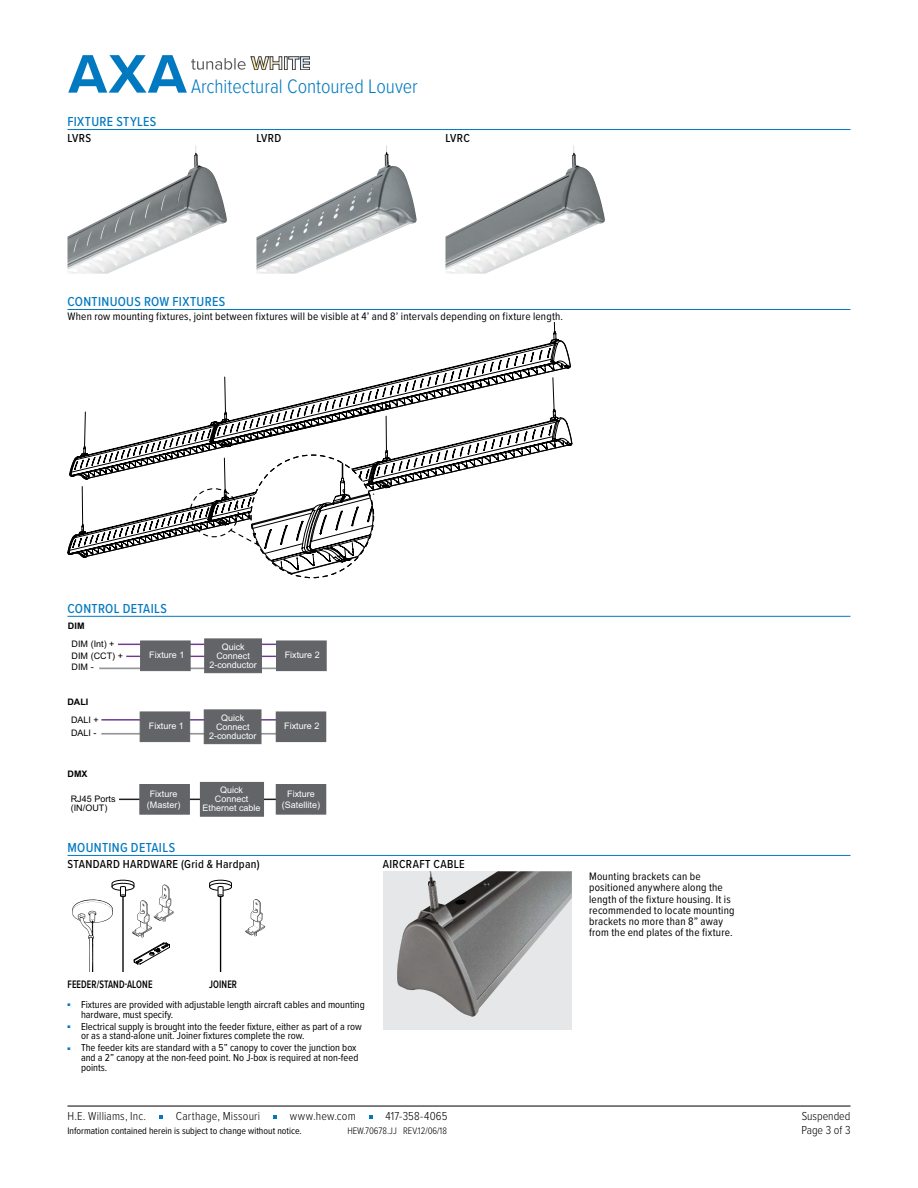
<style>
.page{position:relative;width:918px;height:1188px;background:#fff}
.page>*{position:absolute;margin:0;border:0;box-sizing:border-box;transform-origin:0 0}
.t1{font:700 56.25px "Proxima Nova";color:#0079c1}
.t2{font:300 20.25px "Proxima Nova Cond";color:#0079c1}
.t3{font:500 13.5px "Proxima Nova Cond";letter-spacing:.025em;color:#0079c1}
.t4{font:300 12px "Proxima Nova Cond";letter-spacing:.015em;color:#000}
.t5{font:500 12px "Proxima Nova Cond";letter-spacing:.025em;color:#000}
.t6{font:11.25px/11.2px "Proxima Nova Cond";letter-spacing:.02em;color:#000}
.t7{font:600 11.25px "Proxima Nova Cond";letter-spacing:.01em;color:#000;scale:.85 1}
.t8{font:10.5px/9.8px "Proxima Nova Cond";color:#000}
.t9{font:9.75px "Proxima Nova Cond";color:#000}
.t10{font:300 9.75px "Proxima Nova Cond";color:#000}
.t11{font:9px/9px "Arial";color:#fff;text-align:center}
.t12{font:9px/11.4px "Arial";letter-spacing:.005em;color:#000}
.t13{font:700 9px "Arial";color:#000}
.s1{font-family:"Proxima Nova";font-weight:500;font-size:4.5px;color:#0079c1}
</style>
<div class="page">
<hr style="left:68px;top:129px;width:782px;height:1px;background:#0079c1">
<hr style="left:68px;top:309px;width:782px;height:1px;background:#0079c1">
<hr style="left:68px;top:616px;width:782px;height:1px;background:#0079c1">
<hr style="left:68px;top:855px;width:782px;height:1px;background:#0079c1">
<img style="left:68px;top:145px;width:159px;height:129px">
<img style="left:256px;top:145px;width:161px;height:129px">
<img style="left:446px;top:145px;width:159px;height:129px">
<svg style="left:69px;top:348px;width:503px;height:230px"></svg>
<hr style="left:101px;top:719px;width:176px;height:2px;background:#6f3996">
<hr style="left:101px;top:733px;width:194px;height:2px;background:#939597">
<div style="left:140px;top:712px;width:50px;height:30px;background:#636467"></div>
<div style="left:276px;top:712px;width:50px;height:30px;background:#636467"></div>
<div style="left:204px;top:709px;width:58px;height:35px;background:#636467;border:1px solid #636467"></div>
<hr style="left:126px;top:656px;width:159px;height:1px;background:#6f3996">
<hr style="left:119px;top:799px;width:158px;height:1px;background:#231f20">
<div style="left:139px;top:784px;width:51px;height:31px;background:#636467;border:1px solid #636467"></div>
<div style="left:276px;top:785px;width:50px;height:29px;background:#636467"></div>
<div style="left:276px;top:784px;width:50px;height:31px;border:1px solid #636467"></div>
<div style="left:200px;top:782px;width:63px;height:34px;background:#636467"></div>
<div style="left:200px;top:782px;width:64px;height:35px;border:1px solid #636467"></div>
<hr style="left:118px;top:644px;width:167px;height:1px;background:#6f3996">
<hr style="left:99px;top:668px;width:198px;height:1px;background:#939597">
<div style="left:140px;top:641px;width:51px;height:30px;background:#636467"></div>
<div style="left:277px;top:641px;width:49px;height:30px;background:#636467"></div>
<div style="left:276px;top:641px;width:51px;height:30px;border:1px solid #636467"></div>
<div style="left:204px;top:638px;width:58px;height:35px;background:#636467;border:1px solid #636467"></div>
<svg style="left:72px;top:880px;width:102px;height:92px"></svg>
<hr style="left:220px;top:896px;width:1px;height:76px;background:#000">
<svg style="left:209px;top:880px;width:23px;height:17px"></svg>
<svg style="left:245px;top:899px;width:20px;height:37px"></svg>
<div style="left:383px;top:871px;width:189px;height:158px;background:#e6e7e8"></div>
<img style="left:397px;top:871px;width:175px;height:146px">
<hr style="left:68px;top:1106px;width:782px;height:1px;background:#000">
<svg style="left:159px;top:1116px;width:4px;height:3px"></svg>
<svg style="left:273px;top:1116px;width:4px;height:3px"></svg>
<svg style="left:191px;top:57px;width:119px;height:13px"></svg>
<h1 class="t1" style="left:69px;top:32px;width:120px">AXA</h1>
<h2 class="t2" style="left:191px;top:71px;width:228px">Architectural Contoured Louver</h2>
<p class="t3" style="left:68px;top:112px;width:90px">FIXTURE STYLES</p>
<p class="t5" style="left:68px;top:129px;width:25px">LVRS</p>
<p class="t5" style="left:256px;top:129px;width:26px">LVRD</p>
<p class="t5" style="left:446px;top:129px;width:26px">LVRC</p>
<p class="t3" style="left:68px;top:291px;width:159px">CONTINUOUS ROW FIXTURES</p>
<p class="t6" style="left:68px;top:311px;width:497px">When row mounting fixtures, joint between fixtures will be visible at 4’ and 8’ intervals depending on fixture length.</p>
<p class="t3" style="left:68px;top:598px;width:101px">CONTROL DETAILS</p>
<p class="t13" style="left:68px;top:620px;width:18px">DIM</p>
<p class="t12" style="left:72px;top:639px;width:53px">DIM (Int) +<br>DIM (CCT) +<br>DIM -</p>
<p class="t13" style="left:68px;top:695px;width:22px">DALI</p>
<p class="t12" style="left:71px;top:713px;width:29px;line-height:13.2px">DALI +<br>DALI -</p>
<p class="t13" style="left:68px;top:768px;width:22px">DMX</p>
<p class="t11" style="left:209px;top:642px;width:49px">Quick<br>Connect<br>2-conductor</p>
<p class="t11" style="left:149px;top:650px;width:37px">Fixture 1</p>
<p class="t11" style="left:285px;top:650px;width:37px">Fixture 2</p>
<p class="t11" style="left:209px;top:713px;width:49px">Quick<br>Connect<br>2-conductor</p>
<p class="t11" style="left:149px;top:721px;width:37px">Fixture 1</p>
<p class="t11" style="left:284px;top:721px;width:37px">Fixture 2</p>
<p class="t12" style="left:71px;top:794px;width:46px;line-height:9px">RJ45 Ports (IN/OUT)</p>
<p class="t11" style="left:203px;top:786px;width:60px">Quick<br>Connect<br>Ethernet cable</p>
<p class="t11" style="left:147px;top:789px;width:35px;line-height:10.8px">Fixture (Master)</p>
<p class="t11" style="left:282px;top:789px;width:40px;line-height:10.8px">Fixture (Satellite)</p>
<p class="t3" style="left:68px;top:837px;width:109px">MOUNTING DETAILS</p>
<p class="t5" style="left:68px;top:855px;width:194px">STANDARD HARDWARE (Grid &amp; Hardpan)</p>
<p class="t5" style="left:383px;top:855px;width:83px">AIRCRAFT CABLE</p>
<p class="t6" style="left:589px;top:870px;width:147px">Mounting brackets can be positioned anywhere along the length of the fixture housing. It is recommended to locate mounting brackets no more than 8” away from the end plates of the fixture.</p>
<p class="t7" style="left:68px;top:976px;width:102px">FEEDER/STAND-ALONE</p>
<p class="t7" style="left:209px;top:976px;width:34px">JOINER</p>
<p class="t8" style="left:81px;top:999px;width:285px;text-indent:-14px"><span class="s1">■</span> Fixtures are provided with adjustable length aircraft cables and mounting hardware, must specify.</p>
<p class="t8" style="left:81px;top:1021px;width:282px;text-indent:-14px"><span class="s1">■</span> Electrical supply is brought into the feeder fixture, either as part of a row or as a stand-alone unit. Joiner fixtures complete the row.</p>
<p class="t8" style="left:81px;top:1042px;width:279px;text-indent:-14px"><span class="s1">■</span> The feeder kits are standard with a 5” canopy to cover the junction box and a 2” canopy at the non-feed point. No J-box is required at non-feed points.</p>
<p class="t4" style="left:68px;top:1108px;width:80px">H.E. Williams, Inc.</p>
<p class="t4" style="left:176px;top:1108px;width:86px">Carthage, Missouri</p>
<p class="t4" style="left:290px;top:1108px;width:67px">www.hew.com</p>
<p class="t4" style="left:385px;top:1108px;width:64px">417-358-4065</p>
<p class="t9" style="left:68px;top:1123px;width:236px">Information contained herein is subject to change without notice.</p>
<p class="t4" style="left:802px;top:1108px;width:50px">Suspended</p>
<p class="t10" style="left:347px;top:1123px;width:101px">HEW.70678.JJ REV.12/06/18</p>
<p class="t4" style="left:801px;top:1121px;width:51px">Page 3 of 3</p>
</div>
